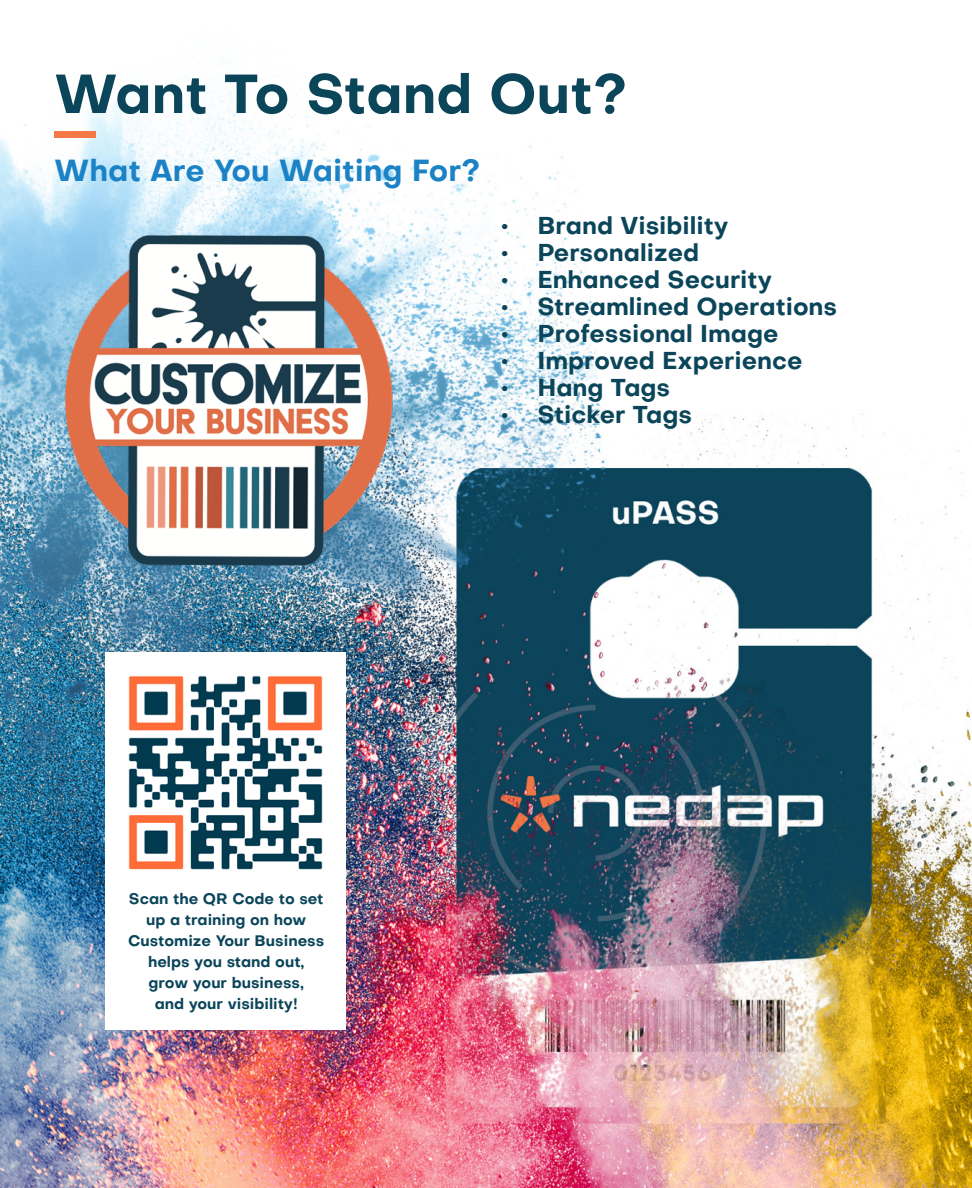
<style>
.page{position:relative;width:972px;height:1188px;background:#fff}
.page>*{position:absolute;margin:0;border:0;box-sizing:border-box;transform-origin:0 0}
.t1{font:700 54px "Objectivity";color:#0b455a}
.t2{font:700 30px "Objectivity";color:#1b82c5}
.t3{font:700 24px "Objectivity";color:#0b455a}
.t4{font:700 15px/21px "Objectivity";color:#0b455a;text-align:center}
</style>
<div class="page">
<img style="left:0;top:75px;width:972px;height:1113px">
<img style="left:59px;top:229px;width:339px;height:341px">
<div style="left:54px;top:132px;width:41px;height:6px;background:#f47947"></div>
<img style="left:106px;top:652px;width:240px;height:231px">
<div style="left:106px;top:883px;width:240px;height:147px;background:#fff"></div>
<p class="t1" style="left:54px;top:55px;width:575px">Want To Stand Out?</p>
<p class="t2" style="left:54px;top:149px;width:428px">What Are You Waiting For?</p>
<p class="t3" style="left:501px;top:208px;width:229px">• Brand Visibility</p>
<p class="t3" style="left:501px;top:235px;width:199px">• Personalized</p>
<p class="t3" style="left:501px;top:262px;width:272px">• Enhanced Security</p>
<p class="t3" style="left:501px;top:289px;width:337px">• Streamlined Operations</p>
<p class="t3" style="left:501px;top:316px;width:279px">• Professional Image</p>
<p class="t3" style="left:501px;top:343px;width:303px">• Improved Experience</p>
<p class="t3" style="left:501px;top:370px;width:170px">• Hang Tags</p>
<p class="t3" style="left:501px;top:397px;width:192px">• Sticker Tags</p>
<p class="t4" style="left:129px;top:887px;width:196px">Scan the QR Code to set</p>
<p class="t4" style="left:146px;top:908px;width:162px">up a training on how</p>
<p class="t4" style="left:128px;top:929px;width:198px">Customize Your Business helps you stand out,</p>
<p class="t4" style="left:149px;top:971px;width:157px">grow your business,</p>
<p class="t4" style="left:155px;top:992px;width:145px">and your visibility!</p>
</div>
